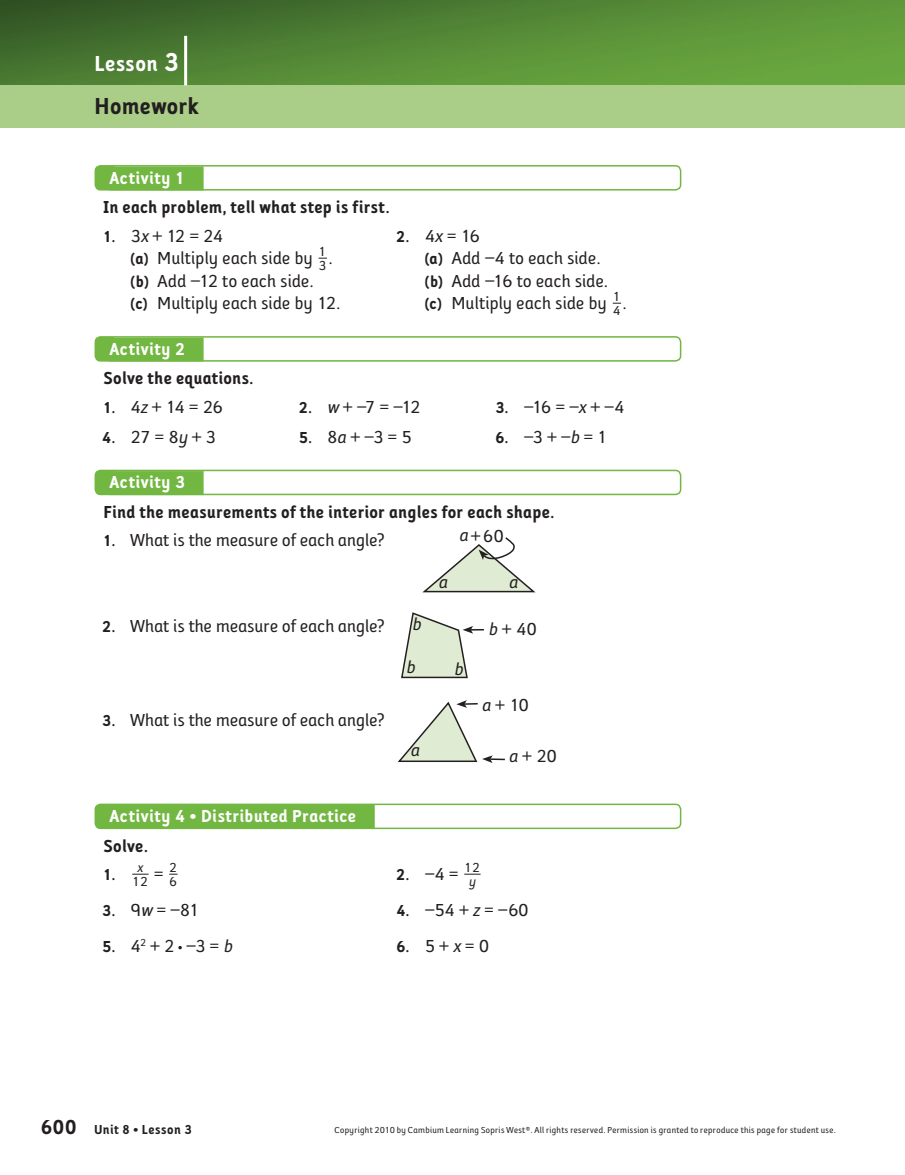
<style>
.page{position:relative;width:905px;height:1175px;background:#fff}
.page>*{position:absolute;margin:0;border:0;box-sizing:border-box;transform-origin:0 0}
.Topic_Head{font:24px "SW Folder Bold";letter-spacing:-.015em;color:#231f20}
.t1{font:22.5px "SW Folder Bold";color:#fff}
.NL{font:18px "SW Folder Regular";letter-spacing:-.015em;color:#231f20}
.AL{font:18px "SW Folder Regular";letter-spacing:-.005em;color:#231f20}
.Direction_Homework{font:18px "SW Folder Bold";letter-spacing:-.015em;color:#231f20}
.t2{font:18px "SW Folder Bold";letter-spacing:-.005em;color:#fff}
.t3{font:18px "SW Folder Italic";color:#231f20}
.NL-2{font:16.5px "SW Folder Bold";color:#231f20}
.t4{font:13.5px "SW Folder Bold";letter-spacing:.01em;color:#231f20}
.t5{font:13.5px/13.8px "SW Folder Regular";color:#231f20}
.t6{font:9px "SW Folder Regular";letter-spacing:.01em;color:#231f20}
.s1{font-size:27px}
.s2{font-family:"SW Folder Italic"}
.s3{font-family:"SW Folder Bold";font-size:16.5px}
.s4{font-size:21px}
</style>
<div class="page">
<img style="left:0;top:0;width:904px;height:85px">
<div style="left:0;top:85px;width:904px;height:43px;background:#aace88"></div>
<hr style="left:184px;top:36px;width:3px;height:49px;background:#fff">
<img style="left:904px;top:0;width:1px;height:128px">
<div style="left:110px;top:166px;width:94px;height:24px;background:#73b743"></div>
<div style="left:95px;top:165px;width:586px;height:25px;border:2px solid #73b743;border-radius:5px"></div>
<div style="left:110px;top:337px;width:94px;height:24px;background:#73b743"></div>
<div style="left:95px;top:336px;width:586px;height:26px;border:2px solid #73b743;border-radius:5px"></div>
<div style="left:110px;top:471px;width:94px;height:24px;background:#73b743"></div>
<div style="left:95px;top:470px;width:586px;height:25px;border:2px solid #73b743;border-radius:5px"></div>
<div style="left:110px;top:805px;width:265px;height:24px;background:#73b743"></div>
<div style="left:95px;top:803px;width:586px;height:26px;border:2px solid #73b743;border-radius:5px"></div>
<svg style="left:132px;top:873px;width:16px;height:1px"></svg>
<svg style="left:464px;top:873px;width:16px;height:1px"></svg>
<svg style="left:178px;top:946px;width:4px;height:3px"></svg>
<svg style="left:423px;top:537px;width:112px;height:55px"></svg>
<svg style="left:401px;top:613px;width:83px;height:65px"></svg>
<svg style="left:397px;top:700px;width:108px;height:63px"></svg>
<p class="t1" style="left:94px;top:50px;width:86px">Lesson <span class="s1">3</span></p>
<p class="Topic_Head" style="left:94px;top:93px;width:107px">Homework</p>
<p class="t2" style="left:110px;top:167px;width:78px">Activity 1</p>
<p class="Direction_Homework" style="left:104px;top:197px;width:288px">In each problem, tell what step is first.</p>
<p class="NL-2" style="left:103px;top:227px;width:14px">1.</p>
<p class="NL" style="left:130px;top:226px;width:94px">3<span class="s2">x</span> + 12 = 24</p>
<p class="AL" style="left:130px;top:248px;width:184px"><span class="s3">(a)</span> Multiply each side by</p>
<p class="t5" style="left:318px;top:244px;width:9px">1<br>3</p>
<p class="AL" style="left:328px;top:248px;width:6px">.</p>
<p class="AL" style="left:130px;top:271px;width:185px"><span class="s3">(b)</span> Add −12 to each side.</p>
<p class="AL" style="left:130px;top:293px;width:211px"><span class="s3">(c)</span> Multiply each side by 12.</p>
<p class="NL-2" style="left:396px;top:227px;width:15px">2.</p>
<p class="NL" style="left:424px;top:226px;width:57px">4<span class="s2">x</span> = 16</p>
<p class="AL" style="left:424px;top:248px;width:178px"><span class="s3">(a)</span> Add −4 to each side.</p>
<p class="AL" style="left:424px;top:271px;width:185px"><span class="s3">(b)</span> Add −16 to each side.</p>
<p class="AL" style="left:424px;top:293px;width:184px"><span class="s3">(c)</span> Multiply each side by</p>
<p class="t5" style="left:612px;top:289px;width:9px">1<br>4</p>
<p class="AL" style="left:622px;top:293px;width:6px">.</p>
<p class="t2" style="left:110px;top:338px;width:78px">Activity 2</p>
<p class="Direction_Homework" style="left:104px;top:368px;width:152px">Solve the equations.</p>
<p class="NL-2" style="left:103px;top:398px;width:14px">1.</p>
<p class="NL" style="left:130px;top:397px;width:94px">4<span class="s2">z</span> + 14 = 26</p>
<p class="NL-2" style="left:298px;top:398px;width:15px">2.</p>
<p class="NL" style="left:327px;top:397px;width:95px"><span class="s2">w</span> + −7 = −12</p>
<p class="NL-2" style="left:495px;top:398px;width:15px">3.</p>
<p class="NL" style="left:524px;top:397px;width:102px">−16 = −<span class="s2">x</span> + −4</p>
<p class="NL-2" style="left:102px;top:428px;width:15px">4.</p>
<p class="NL" style="left:130px;top:427px;width:87px">27 = 8<span class="s2">y</span> + 3</p>
<p class="NL-2" style="left:299px;top:428px;width:15px">5.</p>
<p class="NL" style="left:327px;top:427px;width:86px">8<span class="s2">a</span> + −3 = 5</p>
<p class="NL-2" style="left:495px;top:428px;width:15px">6.</p>
<p class="NL" style="left:524px;top:427px;width:86px">−3 + −<span class="s2">b</span> = 1</p>
<p class="t2" style="left:110px;top:472px;width:78px">Activity 3</p>
<p class="Direction_Homework" style="left:104px;top:501px;width:452px">Find the measurements of the interior angles for each shape.</p>
<p class="NL-2" style="left:103px;top:531px;width:14px">1.</p>
<p class="NL" style="left:130px;top:530px;width:256px">What is the measure of each angle?</p>
<p class="NL" style="left:459px;top:525px;width:46px"><span class="s2">a</span>+60</p>
<p class="NL-2" style="left:102px;top:617px;width:15px">2.</p>
<p class="NL" style="left:130px;top:616px;width:256px">What is the measure of each angle?</p>
<p class="NL-2" style="left:102px;top:711px;width:15px">3.</p>
<p class="NL" style="left:130px;top:710px;width:256px">What is the measure of each angle?</p>
<p class="t3" style="left:438px;top:572px;width:11px">a</p>
<p class="t3" style="left:508px;top:572px;width:11px">a</p>
<p class="t3" style="left:412px;top:614px;width:11px">b</p>
<p class="NL" style="left:488px;top:619px;width:50px"><span class="s2">b</span> + 40</p>
<p class="t3" style="left:454px;top:659px;width:11px">b</p>
<p class="NL" style="left:481px;top:695px;width:49px"><span class="s2">a</span> + 10</p>
<p class="NL" style="left:508px;top:746px;width:50px"><span class="s2">a</span> + 20</p>
<p class="t3" style="left:406px;top:657px;width:11px">b</p>
<p class="t3" style="left:410px;top:740px;width:11px">a</p>
<p class="t2" style="left:110px;top:806px;width:249px">Activity 4 • Distributed Practice</p>
<p class="Direction_Homework" style="left:104px;top:835px;width:46px">Solve.</p>
<p class="NL-2" style="left:103px;top:865px;width:14px">1.</p>
<p class="t5" style="left:132px;top:860px;width:17px;text-align:center"><span class="s2">x<br></span>12</p>
<p class="NL" style="left:154px;top:864px;width:12px">=</p>
<p class="t5" style="left:169px;top:860px;width:9px">2<br>6</p>
<p class="NL-2" style="left:396px;top:865px;width:15px">2.</p>
<p class="NL" style="left:424px;top:864px;width:36px">−4 =</p>
<p class="t5" style="left:464px;top:860px;width:17px;text-align:center">12 <span class="s2">y</span></p>
<p class="NL-2" style="left:102px;top:901px;width:15px">3.</p>
<p class="NL" style="left:130px;top:900px;width:71px">9<span class="s2">w</span> = −81</p>
<p class="NL-2" style="left:396px;top:901px;width:15px">4.</p>
<p class="NL" style="left:424px;top:900px;width:106px">−54 + <span class="s2">z</span> = −60</p>
<p class="NL-2" style="left:102px;top:937px;width:15px">5.</p>
<p class="NL" style="left:130px;top:936px;width:103px">4<sup>2</sup> + 2 · −3 = <span class="s2">b</span></p>
<p class="NL-2" style="left:396px;top:937px;width:15px">6.</p>
<p class="NL" style="left:424px;top:936px;width:66px">5 + <span class="s2">x</span> = 0</p>
<p class="t4" style="left:40px;top:1122px;width:153px"><span class="s4">600</span> Unit 8 • Lesson 3</p>
<p class="t6" style="left:334px;top:1125px;width:503px">Copyright 2010 by Cambium Learning Sopris West®. All rights reserved. Permission is granted to reproduce this page for student use.</p>
</div>
